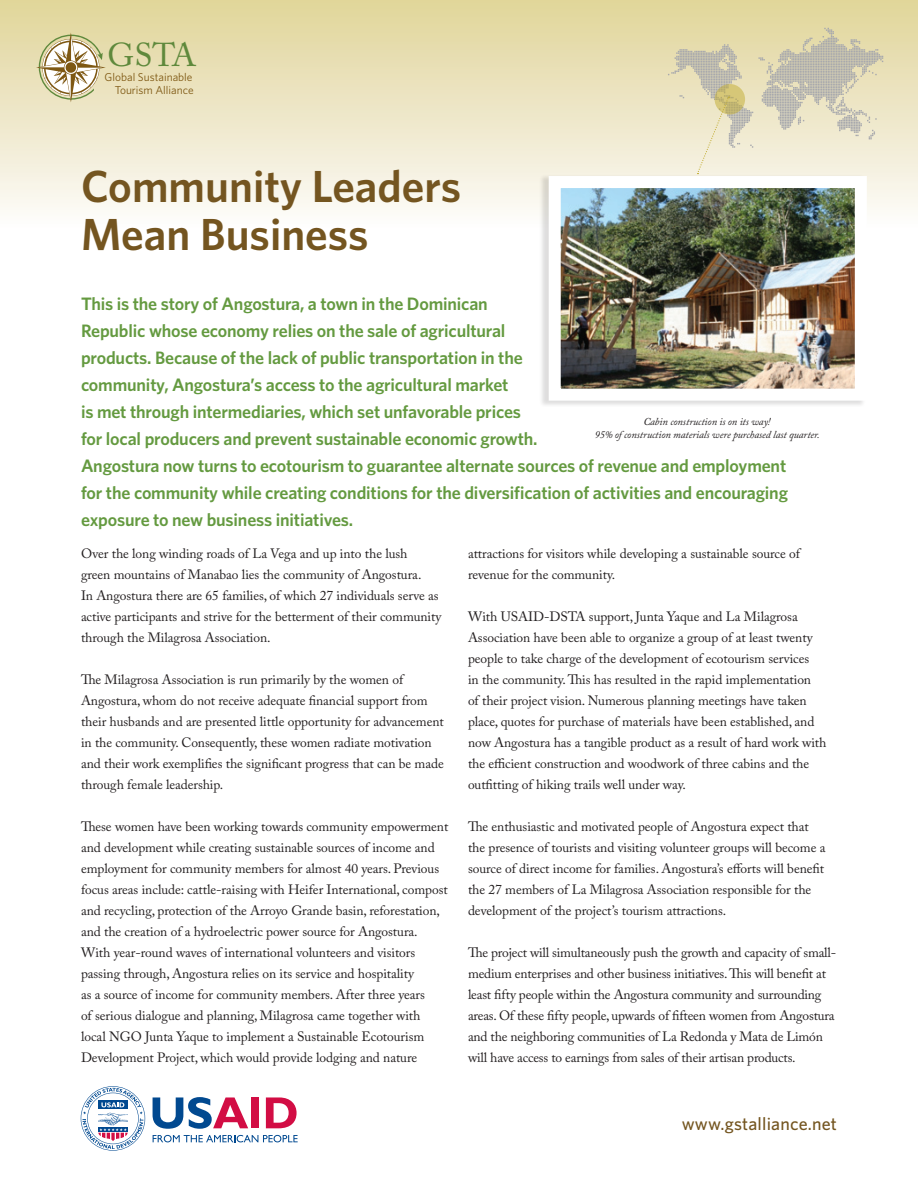
<style>
.page{position:relative;width:918px;height:1188px;background:#fff}
.page>*{position:absolute;margin:0;border:0;box-sizing:border-box;transform-origin:0 0}
.t1{font:600 45px/48px "Whitney";color:#745520}
.t2{font:32.85px "Adobe Caslon Pro";color:#5f893c}
.t3{font:600 18px/27px "Whitney";letter-spacing:-.01em;color:#649a40}
.t4{font:500 18px "Whitney";letter-spacing:.01em;color:#745520}
.t5{font:13.5px/21px "Adobe Caslon Pro";letter-spacing:-.005em;color:#231f20}
.t6{font:11.4px/13.6px "Whitney";color:#7e5813;text-align:right}
.t7{font:italic 10.5px/13.5px "Adobe Caslon Pro";letter-spacing:-.005em;color:#231f20;text-align:center}
</style>
<div class="page">
<div style="left:0;top:0;width:918px;height:228px;background:linear-gradient(to bottom,#e0d498,#fdfcfa)"></div>
<svg style="left:36px;top:33px;width:70px;height:70px"></svg>
<svg style="left:153px;top:1097px;width:95px;height:32px"></svg>
<div style="left:252px;top:1097px;width:7px;height:31px;background:#d20d44"></div>
<svg style="left:266px;top:1097px;width:31px;height:31px"></svg>
<svg style="left:153px;top:1135px;width:145px;height:7px"></svg>
<svg style="left:81px;top:1086px;width:64px;height:65px"></svg>
<svg style="left:668px;top:28px;width:215px;height:146px"></svg>
<div style="left:538px;top:173px;width:327px;height:234px;background:#231f20;opacity:.15"></div>
<img style="left:562px;top:189px;width:292px;height:199px">
<div style="left:549px;top:176px;width:318px;height:225px;border:12px solid #fff"></div>
<h2 class="t2" style="left:107px;top:35px;width:90px">GSTA</h2>
<p class="t6" style="left:105px;top:70px;width:91px">Global Sustainable<br>Tourism Alliance</p>
<h1 class="t1" style="left:81px;top:162px;width:382px">Community Leaders<br>Mean Business</h1>
<p class="t3" style="left:81px;top:290px;width:709px">This is the story of Angostura, a town in the Dominican<br>Republic whose economy relies on the sale of agricultural<br>products. Because of the lack of public transportation in the<br>community, Angostura’s access to the agricultural market<br>is met through intermediaries, which set unfavorable prices<br>for local producers and prevent sustainable economic growth.<br>Angostura now turns to ecotourism to guarantee alternate sources of revenue and employment for the community while creating conditions for the diversification of activities and encouraging exposure to new business initiatives.</p>
<p class="t7" style="left:595px;top:414px;width:227px">Cabin construction is on its way!<br>95% of construction materials were purchased last quarter.</p>
<p class="t5" style="left:81px;top:543px;width:362px">Over the long winding roads of La Vega and up into the lush<br>green mountains of Manabao lies the community of Angostura.<br>In Angostura there are 65 families, of which 27 individuals serve as active participants and strive for the betterment of their community through the Milagrosa Association.</p>
<p class="t5" style="left:81px;top:669px;width:364px">The Milagrosa Association is run primarily by the women of Angostura, whom do not receive adequate financial support from their husbands and are presented little opportunity for advancement in the community. Consequently, these women radiate motivation and their work exemplifies the significant progress that can be made through female leadership.</p>
<p class="t5" style="left:81px;top:816px;width:369px">These women have been working towards community empowerment and development while creating sustainable sources of income and employment for community members for almost 40 years. Previous focus areas include: cattle-raising with Heifer International, compost and recycling, protection of the Arroyo Grande basin, reforestation, and the creation of a hydroelectric power source for Angostura.<br>With year-round waves of international volunteers and visitors passing through, Angostura relies on its service and hospitality<br>as a source of income for community members. After three years<br>of serious dialogue and planning, Milagrosa came together with local NGO Junta Yaque to implement a Sustainable Ecotourism Development Project, which would provide lodging and nature</p>
<p class="t5" style="left:468px;top:543px;width:333px">attractions for visitors while developing a sustainable source of revenue for the community.</p>
<p class="t5" style="left:468px;top:606px;width:360px">With USAID-DSTA support, Junta Yaque and La Milagrosa Association have been able to organize a group of at least twenty people to take charge of the development of ecotourism services<br>in the community. This has resulted in the rapid implementation<br>of their project vision. Numerous planning meetings have taken place, quotes for purchase of materials have been established, and now Angostura has a tangible product as a result of hard work with the efficient construction and woodwork of three cabins and the outfitting of hiking trails well under way.</p>
<p class="t5" style="left:468px;top:816px;width:359px">The enthusiastic and motivated people of Angostura expect that the presence of tourists and visiting volunteer groups will become a source of direct income for families. Angostura’s efforts will benefit the 27 members of La Milagrosa Association responsible for the development of the project’s tourism attractions.</p>
<p class="t5" style="left:468px;top:942px;width:370px">The project will simultaneously push the growth and capacity of small&shy;medium enterprises and other business initiatives. This will benefit at least fifty people within the Angostura community and surrounding areas. Of these fifty people, upwards of fifteen women from Angostura and the neighboring communities of La Redonda y Mata de Limón will have access to earnings from sales of their artisan products.</p>
<h3 class="t4" style="left:682px;top:1112px;width:157px">www.gstalliance.net</h3>
</div>
